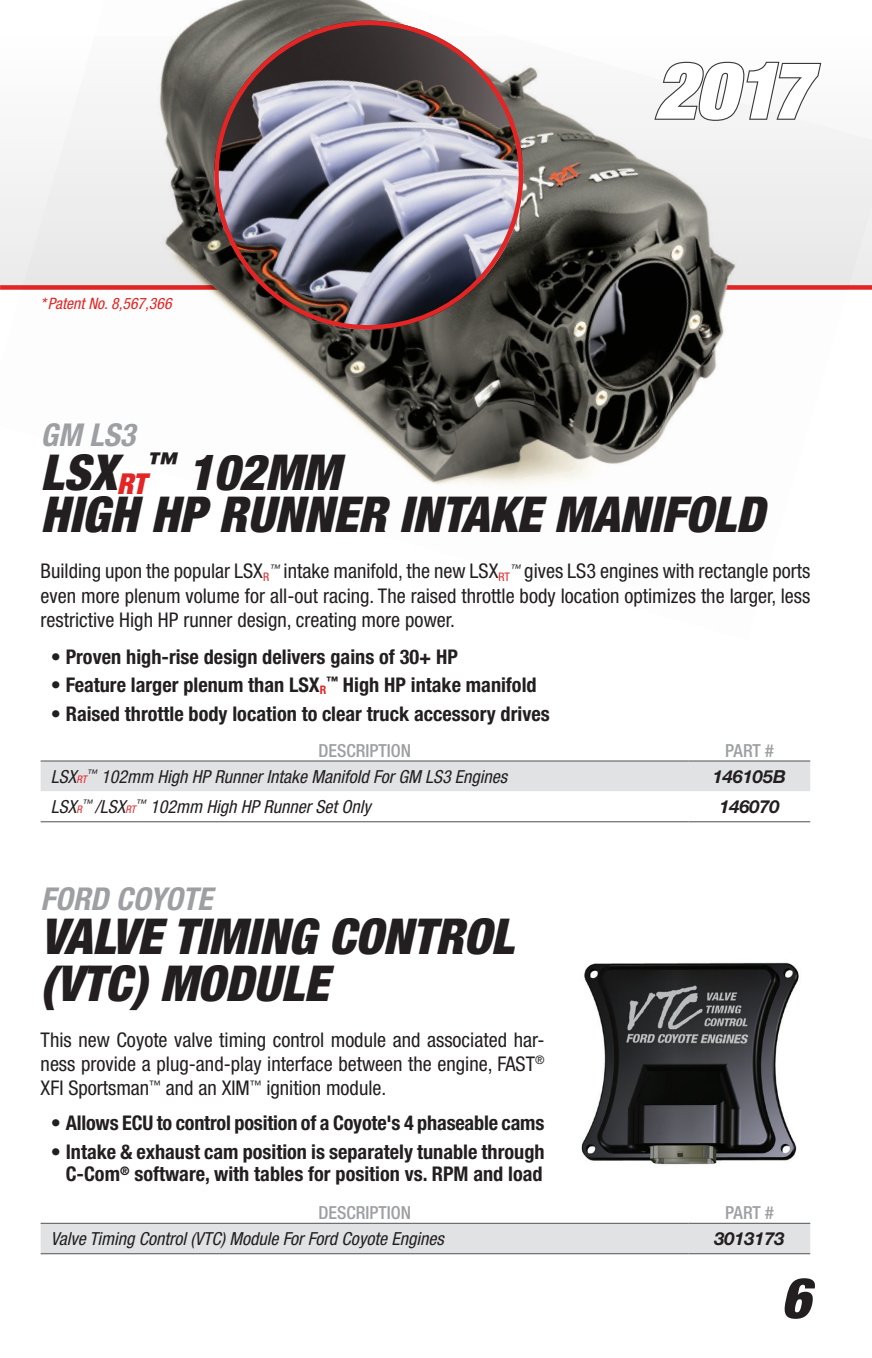
<style>
.page{position:relative;width:872px;height:1358px;background:#fff}
.page>*{position:absolute;margin:0;border:0;box-sizing:border-box;transform-origin:0 0}
.t1{font:italic 900 condensed 78.75px "Helvetica Neue LT Std";color:#fff}
.t2{font:italic 900 condensed 56.25px "Helvetica Neue LT Std";color:#231f20}
.t3{font:italic 900 condensed 49.5px/47.2px "Helvetica Neue LT Std";color:#231f20}
.t4{font:italic 700 condensed 31.5px "Helvetica Neue LT Std";color:#9d9fa2}
.t5{font:condensed 20.25px/24.3px "Helvetica Neue LT Std";color:#231f20;text-align:justify}
.t6{font:700 condensed 20.25px/22.5px "Helvetica Neue LT Std";color:#231f20;text-align:right}
.t7{font:italic condensed 18px "Helvetica Neue LT Std";color:#231f20}
.t8{font:500 condensed 18px "Helvetica Neue LT Std";color:#9d9fa2}
.t9{font:italic 700 18px "Helvetica Neue LT Std";color:#231f20}
.t10{font:italic condensed 15.75px "Helvetica Neue LT Std";color:#e32525}
.s1{font-size:10.58px;color:#e32525}
</style>
<div class="page">
<img style="left:581px;top:962px;width:218px;height:203px">
<img style="left:1px;top:22px;width:871px;height:464px">
<svg style="left:194px;top:0;width:350px;height:345px"></svg>
<div style="left:41px;top:761px;width:769px;height:30px;background:#e1e2e4"></div>
<hr style="left:41px;top:760px;width:648px;height:1px;background:#636366">
<hr style="left:689px;top:760px;width:121px;height:1px;background:#636366">
<hr style="left:41px;top:821px;width:648px;height:1px;background:#636366">
<hr style="left:689px;top:821px;width:121px;height:1px;background:#636366">
<div style="left:41px;top:1224px;width:769px;height:29px;background:#e1e2e4"></div>
<hr style="left:41px;top:1253px;width:648px;height:1px;background:#636366">
<hr style="left:689px;top:1253px;width:121px;height:1px;background:#636366">
<hr style="left:41px;top:1223px;width:648px;height:1px;background:#636366">
<hr style="left:689px;top:1223px;width:121px;height:1px;background:#636366">
<img style="left:0;top:161px;width:1px;height:129px">
<svg style="left:653px;top:60px;width:170px;height:62px"></svg>
<p class="t10" style="left:41px;top:295px;width:132px">*Patent No. 8,567,366</p>
<h3 class="t4" style="left:41px;top:415px;width:96px">GM LS3</h3>
<h1 class="t1" style="left:654px;top:40px;width:157px">2017</h1>
<h3 class="t3" style="left:41px;top:451px;width:725px;line-height:42.8px">LSX<sub>RT</sub><sup>™</sup> 102MM<br>HIGH HP RUNNER INTAKE MANIFOLD</h3>
<p class="t5" style="left:41px;top:559px;width:771px">Building upon the popular LSX<sub>R</sub><sup>™</sup> intake manifold, the new LSX<sub>RT</sub><sup>™</sup> gives LS3 engines with rectangle ports even more plenum volume for all-out racing. The raised throttle body location optimizes the larger, less restrictive High HP runner design, creating more power.</p>
<p class="t6" style="left:51px;top:645px;width:409px">• Proven high-rise design delivers gains of 30+ HP</p>
<p class="t6" style="left:51px;top:673px;width:487px">• Feature larger plenum than LSX<sub>R</sub><sup>™</sup> High HP intake manifold</p>
<p class="t6" style="left:51px;top:702px;width:500px">• Raised throttle body location to clear truck accessory drives</p>
<p class="t8" style="left:318px;top:740px;width:94px">DESCRIPTION</p>
<p class="t8" style="left:725px;top:740px;width:50px">PART #</p>
<p class="t7" style="left:51px;top:766px;width:458px">LSX<span class="s1">RT</span><sup>™</sup> 102mm High HP Runner Intake Manifold For GM LS3 Engines</p>
<p class="t9" style="left:713px;top:765px;width:75px">146105B</p>
<p class="t7" style="left:51px;top:796px;width:321px">LSX<span class="s1">R</span><sup>™</sup> /LSX<span class="s1">RT</span><sup>™</sup> 102mm High HP Runner Set Only</p>
<p class="t9" style="left:719px;top:795px;width:62px">146070</p>
<h3 class="t4" style="left:41px;top:879px;width:173px">FORD COYOTE</h3>
<h3 class="t3" style="left:41px;top:912px;width:475px">VALVE TIMING CONTROL (VTC) MODULE</h3>
<p class="t5" style="left:41px;top:1027px;width:505px">This new Coyote valve timing control module and associated har&shy;ness provide a plug-and-play interface between the engine, FAST<sup>® </sup>XFI Sportsman<sup>™</sup> and an XIM<sup>™</sup> ignition module.</p>
<p class="t6" style="left:51px;top:1111px;width:495px">• Allows ECU to control position of a Coyote's 4 phaseable cams</p>
<p class="t6" style="left:51px;top:1140px;width:495px">• Intake &amp; exhaust cam position is separately tunable through<br>C-Com<sup>®</sup> software, with tables for position vs. RPM and load</p>
<p class="t8" style="left:318px;top:1202px;width:94px">DESCRIPTION</p>
<p class="t8" style="left:725px;top:1202px;width:50px">PART #</p>
<p class="t7" style="left:51px;top:1228px;width:394px">Valve Timing Control (VTC) Module For Ford Coyote Engines</p>
<p class="t9" style="left:714px;top:1227px;width:72px">3013173</p>
<h2 class="t2" style="left:781px;top:1263px;width:31px">6</h2>
</div>
